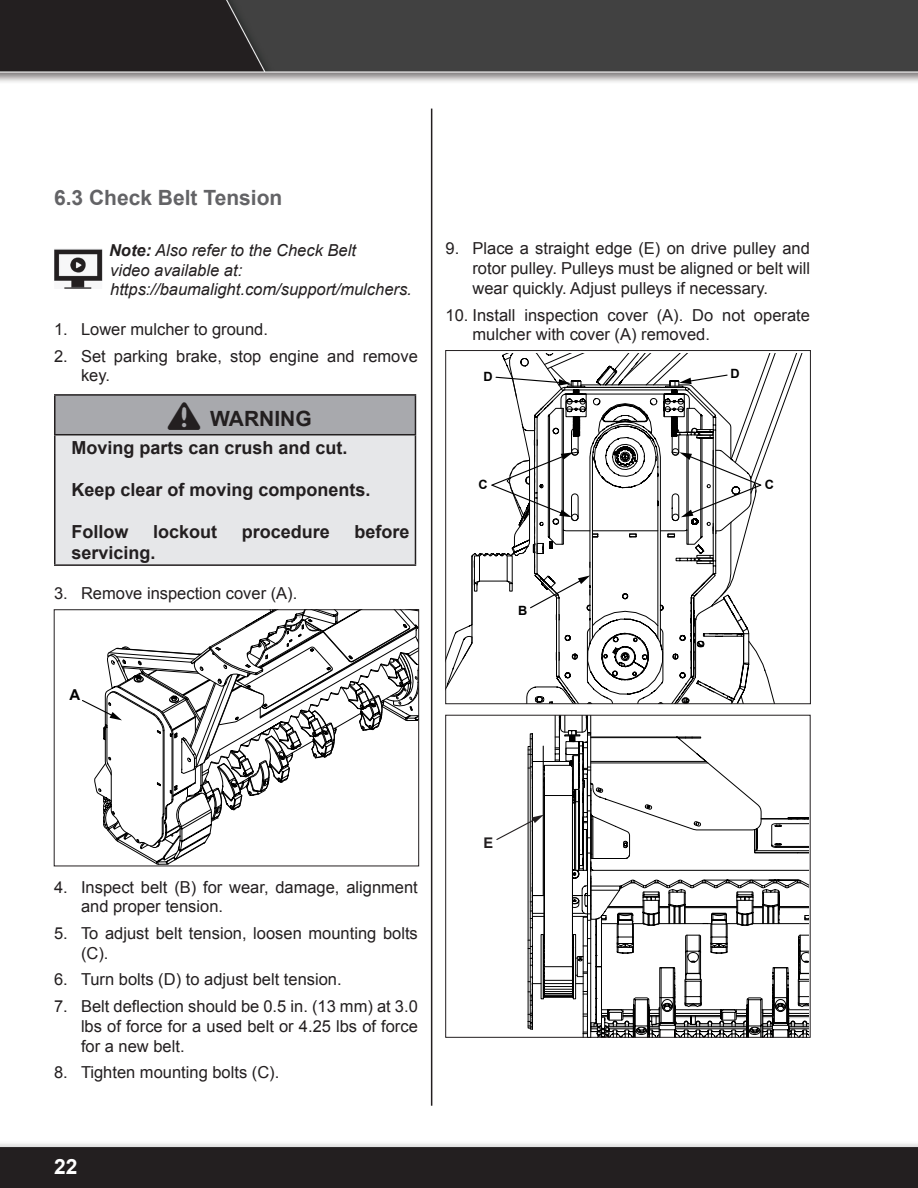
<style>
.page{position:relative;width:918px;height:1188px;background:#fff}
.page>*{position:absolute;margin:0;border:0;box-sizing:border-box;transform-origin:0 0}
.Secondary_Heading{font:700 21px "Arial";color:#636366}
.Warnings{font:700 21px "Arial";color:#231f20}
.t1{font:700 21px "Arial";color:#fff}
.Warning_Text{font:700 18px "Arial";color:#231f20}
.t2{font:16.5px/19.8px "Arial";color:#231f20}
.Regular_Text{font:italic 16.5px/19.8px "Arial";color:#231f20}
.t3{font:700 15px "Arial";color:#000}
.t4{font:700 14.7px "Arial";color:#231f20}
.t5{font:700 12.75px "Arial";color:#000}
.s1{font-weight:700}
.s2{font-family:"Warning Box";font-weight:400;font-size:30px}
</style>
<div class="page">
<img style="left:0;top:0;width:918px;height:1188px">
<hr style="left:431px;top:109px;width:1px;height:997px;background:#231f20">
<div style="left:55px;top:395px;width:360px;height:40px;background:#a8a9ad"></div>
<div style="left:55px;top:435px;width:360px;height:130px;background:#e6e7e9"></div>
<hr style="left:54px;top:394px;width:362px;height:2px;background:#231f20">
<hr style="left:54px;top:396px;width:2px;height:38px;background:#231f20">
<hr style="left:415px;top:396px;width:1px;height:38px;background:#231f20">
<hr style="left:54px;top:434px;width:362px;height:1px;background:#231f20">
<hr style="left:54px;top:435px;width:2px;height:129px;background:#231f20">
<hr style="left:415px;top:435px;width:1px;height:129px;background:#231f20">
<hr style="left:54px;top:564px;width:362px;height:2px;background:#231f20">
<svg style="left:81px;top:612px;width:336px;height:252px"></svg>
<img style="left:54px;top:248px;width:49px;height:41px">
<svg style="left:446px;top:334px;width:364px;height:710px"></svg>
<hr style="left:543px;top:746px;width:1px;height:149px;background:#000">
<div style="left:446px;top:715px;width:364px;height:323px;border:1px solid #231f20"></div>
<p class="Secondary_Heading" style="left:54px;top:183px;width:230px">6.3 Check Belt Tension</p>
<p class="Regular_Text" style="left:109px;top:240px;width:248px"><span class="s1">Note:</span> Also refer to the Check Belt video available at:</p>
<p class="Regular_Text" style="left:110px;top:280px;width:303px">https://baumalight.com/support/mulchers.</p>
<p class="t2" style="left:54px;top:320px;width:216px">1. Lower mulcher to ground.</p>
<p class="t2" style="left:81px;top:346px;width:338px;text-indent:-27px">2. Set parking brake, stop engine and remove key.</p>
<p class="Warnings" style="left:172px;top:404px;width:141px"><span class="s2">^</span> WARNING</p>
<p class="Warning_Text" style="left:72px;top:436px;width:275px">Moving parts can crush and cut.</p>
<p class="Warning_Text" style="left:72px;top:477px;width:298px">Keep clear of moving components.</p>
<p class="Warning_Text" style="left:72px;top:519px;width:59px">Follow</p>
<p class="Warning_Text" style="left:153px;top:519px;width:66px">lockout</p>
<p class="Warning_Text" style="left:242px;top:519px;width:90px">procedure</p>
<p class="Warning_Text" style="left:354px;top:519px;width:57px">before</p>
<p class="Warning_Text" style="left:72px;top:541px;width:83px">servicing.</p>
<p class="t2" style="left:54px;top:584px;width:245px">3. Remove inspection cover (A).</p>
<p class="t2" style="left:472px;top:239px;width:339px;text-align:justify;text-indent:-27px">9. Place a straight edge (E) on drive pulley and rotor pulley. Pulleys must be aligned or belt will wear quickly. Adjust pulleys if necessary.</p>
<p class="t2" style="left:472px;top:305px;width:339px;text-indent:-27px">10. Install inspection cover (A). Do not operate mulcher with cover (A) removed.</p>
<p class="t5" style="left:483px;top:368px;width:11px">D</p>
<p class="t5" style="left:730px;top:365px;width:11px">D</p>
<p class="t5" style="left:478px;top:476px;width:11px">C</p>
<p class="t5" style="left:765px;top:476px;width:11px">C</p>
<p class="t5" style="left:518px;top:601px;width:11px">B</p>
<p class="t3" style="left:70px;top:685px;width:12px">A</p>
<p class="t2" style="left:81px;top:877px;width:338px;text-indent:-27px">4. Inspect belt (B) for wear, damage, alignment and proper tension.</p>
<p class="t2" style="left:81px;top:924px;width:338px;text-indent:-27px">5. To adjust belt tension, loosen mounting bolts (C).</p>
<p class="t2" style="left:54px;top:970px;width:289px">6. Turn bolts (D) to adjust belt tension.</p>
<p class="t2" style="left:81px;top:996px;width:338px;text-align:justify;text-indent:-27px">7. Belt deflection should be 0.5 in. (13 mm) at 3.0 lbs of force for a used belt or 4.25 lbs of force for a new belt.</p>
<p class="t2" style="left:54px;top:1063px;width:227px">8. Tighten mounting bolts (C).</p>
<p class="t1" style="left:54px;top:1152px;width:25px">22</p>
<p class="t4" style="left:483px;top:833px;width:11px">E</p>
</div>
